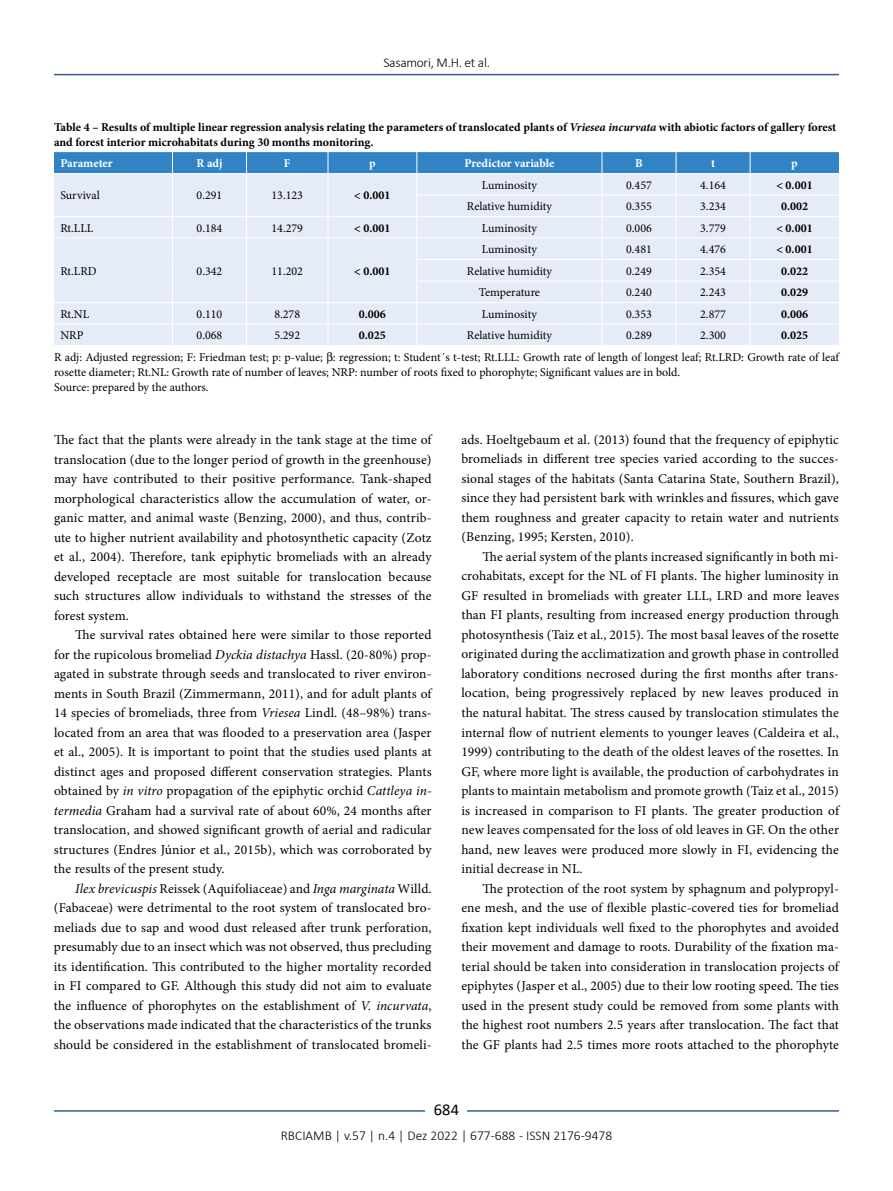
<style>
.page{position:relative;width:893px;height:1191px;background:#fff}
.page>*{position:absolute;margin:0;border:0;box-sizing:border-box;transform-origin:0 0}
.t1{font:16.5px "Calibri";color:#000}
.t2{font:13.5px/19.5px "Minion Pro";letter-spacing:.01em;color:#000;text-align:justify}
.t3{font:300 13.5px "Calibri";color:#000}
.t4{font:300 13.5px "Calibri";letter-spacing:-.02em;color:#000}
.t5{font:12px/14.7px "Minion Pro";color:#000}
.t6{font:700 12px/14.4px "Minion Pro";color:#000}
.t7{font:700 12px "Minion Pro";letter-spacing:-.005em;color:#fff}
.s1{font-style:italic}
</style>
<div class="page">
<hr style="left:54px;top:74px;width:785px;height:1px;background:#365f92">
<hr style="left:54px;top:1110px;width:785px;height:1px;background:#365f92">
<div style="left:426px;top:1096px;width:41px;height:26px;background:#fff"></div>
<svg style="left:54px;top:152px;width:785px;height:193px;background:#d3e0f2"></svg>
<p class="t4" style="left:383px;top:54px;width:108px">Sasamori, M.H. et al.</p>
<p class="t6" style="left:54px;top:120px;width:784px">Table 4 – Results of multiple linear regression analysis relating the parameters of translocated plants of <span class="s1">Vriesea incurvata</span> with abiotic factors of gallery forest and forest interior microhabitats during 30 months monitoring.</p>
<p class="t7" style="left:60px;top:155px;width:54px">Parameter</p>
<p class="t7" style="left:196px;top:155px;width:28px">R adj</p>
<p class="t7" style="left:284px;top:155px;width:8px">F</p>
<p class="t7" style="left:369px;top:155px;width:8px">p</p>
<p class="t7" style="left:464px;top:155px;width:92px">Predictor variable</p>
<p class="t7" style="left:635px;top:155px;width:9px">Β</p>
<p class="t7" style="left:711px;top:155px;width:6px">t</p>
<p class="t7" style="left:791px;top:155px;width:8px">p</p>
<p class="t5" style="left:60px;top:188px;width:41px">Survival</p>
<p class="t5" style="left:197px;top:188px;width:27px">0.291</p>
<p class="t5" style="left:271px;top:188px;width:33px">13.123</p>
<p class="t6" style="left:354px;top:188px;width:38px">&lt; 0.001</p>
<p class="t5" style="left:482px;top:178px;width:56px">Luminosity</p>
<p class="t5" style="left:626px;top:178px;width:27px">0.457</p>
<p class="t5" style="left:700px;top:178px;width:27px">4.164</p>
<p class="t6" style="left:776px;top:177px;width:38px">&lt; 0.001</p>
<p class="t5" style="left:467px;top:199px;width:86px">Relative humidity</p>
<p class="t5" style="left:626px;top:199px;width:27px">0.355</p>
<p class="t5" style="left:700px;top:199px;width:27px">3.234</p>
<p class="t6" style="left:781px;top:199px;width:29px">0.002</p>
<p class="t5" style="left:60px;top:220px;width:34px">Rt.LLL</p>
<p class="t5" style="left:197px;top:220px;width:27px">0.184</p>
<p class="t5" style="left:271px;top:220px;width:33px">14.279</p>
<p class="t6" style="left:354px;top:220px;width:38px">&lt; 0.001</p>
<p class="t5" style="left:482px;top:220px;width:56px">Luminosity</p>
<p class="t5" style="left:626px;top:220px;width:27px">0.006</p>
<p class="t5" style="left:700px;top:220px;width:27px">3.779</p>
<p class="t6" style="left:776px;top:220px;width:38px">&lt; 0.001</p>
<p class="t5" style="left:60px;top:263px;width:38px">Rt.LRD</p>
<p class="t5" style="left:197px;top:263px;width:27px">0.342</p>
<p class="t5" style="left:271px;top:263px;width:33px">11.202</p>
<p class="t6" style="left:354px;top:263px;width:38px">&lt; 0.001</p>
<p class="t5" style="left:482px;top:242px;width:56px">Luminosity</p>
<p class="t5" style="left:626px;top:242px;width:27px">0.481</p>
<p class="t5" style="left:700px;top:242px;width:27px">4.476</p>
<p class="t6" style="left:776px;top:242px;width:38px">&lt; 0.001</p>
<p class="t5" style="left:467px;top:263px;width:86px">Relative humidity</p>
<p class="t5" style="left:626px;top:263px;width:27px">0.249</p>
<p class="t5" style="left:700px;top:263px;width:27px">2.354</p>
<p class="t6" style="left:781px;top:263px;width:29px">0.022</p>
<p class="t5" style="left:479px;top:285px;width:63px">Temperature</p>
<p class="t5" style="left:626px;top:285px;width:27px">0.240</p>
<p class="t5" style="left:700px;top:285px;width:27px">2.243</p>
<p class="t6" style="left:781px;top:285px;width:29px">0.029</p>
<p class="t5" style="left:60px;top:306px;width:30px">Rt.NL</p>
<p class="t5" style="left:197px;top:306px;width:27px">0.110</p>
<p class="t5" style="left:274px;top:306px;width:27px">8.278</p>
<p class="t6" style="left:359px;top:306px;width:29px">0.006</p>
<p class="t5" style="left:482px;top:306px;width:56px">Luminosity</p>
<p class="t5" style="left:626px;top:306px;width:27px">0.353</p>
<p class="t5" style="left:700px;top:306px;width:27px">2.877</p>
<p class="t6" style="left:781px;top:306px;width:29px">0.006</p>
<p class="t5" style="left:60px;top:328px;width:25px">NRP</p>
<p class="t5" style="left:197px;top:328px;width:27px">0.068</p>
<p class="t5" style="left:274px;top:328px;width:27px">5.292</p>
<p class="t6" style="left:359px;top:328px;width:29px">0.025</p>
<p class="t5" style="left:467px;top:328px;width:86px">Relative humidity</p>
<p class="t5" style="left:626px;top:328px;width:27px">0.289</p>
<p class="t5" style="left:700px;top:328px;width:27px">2.300</p>
<p class="t6" style="left:781px;top:328px;width:29px">0.025</p>
<p class="t5" style="left:54px;top:350px;width:787px">R adj: Adjusted regression; F: Friedman test; p: p-value; : regression; t: Student´s t-test; Rt.LLL: Growth rate of length of longest leaf; Rt.LRD: Growth rate of leaf rosette diameter; Rt.NL: Growth rate of number of leaves; NRP: number of roots fixed to phorophyte; Significant values are in bold.<br>Source: prepared by the authors.</p>
<p class="t2" style="left:54px;top:430px;width:379px">The fact that the plants were already in the tank stage at the time of translocation (due to the longer period of growth in the greenhouse) may have contributed to their positive performance. Tank-shaped morphological characteristics allow the accumulation of water, or&shy;ganic matter, and animal waste (Benzing, 2000), and thus, contrib&shy;ute to higher nutrient availability and photosynthetic capacity (Zotz et al., 2004). Therefore, tank epiphytic bromeliads with an already developed receptacle are most suitable for translocation because such structures allow individuals to withstand the stresses of the forest system.</p>
<p class="t2" style="left:54px;top:625px;width:379px;text-indent:21px">The survival rates obtained here were similar to those reported for the rupicolous bromeliad <span class="s1">Dyckia distachya</span> Hassl. (20-80%) prop&shy;agated in substrate through seeds and translocated to river environ&shy;ments in South Brazil (Zimmermann, 2011), and for adult plants of 14 species of bromeliads, three from <span class="s1">Vriesea</span> Lindl. (48–98%) trans&shy;located from an area that was flooded to a preservation area (Jasper et al., 2005). It is important to point that the studies used plants at distinct ages and proposed different conservation strategies. Plants obtained by <span class="s1">in vitro</span> propagation of the epiphytic orchid <span class="s1">Cattleya in&shy;termedia</span> Graham had a survival rate of about 60%, 24 months after translocation, and showed significant growth of aerial and radicular structures (Endres Júnior et al., 2015b), which was corroborated by the results of the present study.</p>
<p class="t2" style="left:54px;top:878px;width:379px;text-indent:21px"><span class="s1">Ilex brevicuspis</span> Reissek (Aquifoliaceae) and <span class="s1">Inga marginata</span> Willd. (Fabaceae) were detrimental to the root system of translocated bro&shy;meliads due to sap and wood dust released after trunk perforation, presumably due to an insect which was not observed, thus precluding its identification. This contributed to the higher mortality recorded in FI compared to GF. Although this study did not aim to evaluate the influence of phorophytes on the establishment of <span class="s1">V. incurvata</span>, the observations made indicated that the characteristics of the trunks should be considered in the establishment of translocated bromeli-</p>
<p class="t2" style="left:461px;top:430px;width:379px">ads. Hoeltgebaum et al. (2013) found that the frequency of epiphytic bromeliads in different tree species varied according to the succes&shy;sional stages of the habitats (Santa Catarina State, Southern Brazil), since they had persistent bark with wrinkles and fissures, which gave them roughness and greater capacity to retain water and nutrients (Benzing, 1995; Kersten, 2010).</p>
<p class="t2" style="left:461px;top:547px;width:379px;text-indent:21px">The aerial system of the plants increased significantly in both mi&shy;crohabitats, except for the NL of FI plants. The higher luminosity in GF resulted in bromeliads with greater LLL, LRD and more leaves than FI plants, resulting from increased energy production through photosynthesis (Taiz et al., 2015). The most basal leaves of the rosette originated during the acclimatization and growth phase in controlled laboratory conditions necrosed during the first months after trans&shy;location, being progressively replaced by new leaves produced in the natural habitat. The stress caused by translocation stimulates the internal flow of nutrient elements to younger leaves (Caldeira et al., 1999) contributing to the death of the oldest leaves of the rosettes. In GF, where more light is available, the production of carbohydrates in plants to maintain metabolism and promote growth (Taiz et al., 2015) is increased in comparison to FI plants. The greater production of new leaves compensated for the loss of old leaves in GF. On the other hand, new leaves were produced more slowly in FI, evidencing the initial decrease in NL.</p>
<p class="t2" style="left:461px;top:878px;width:379px;text-indent:21px">The protection of the root system by sphagnum and polypropyl&shy;ene mesh, and the use of flexible plastic-covered ties for bromeliad fixation kept individuals well fixed to the phorophytes and avoided their movement and damage to roots. Durability of the fixation ma&shy;terial should be taken into consideration in translocation projects of epiphytes (Jasper et al., 2005) due to their low rooting speed. The ties used in the present study could be removed from some plants with the highest root numbers 2.5 years after translocation. The fact that the GF plants had 2.5 times more roots attached to the phorophyte</p>
<p class="t1" style="left:434px;top:1098px;width:27px">684</p>
<p class="t3" style="left:281px;top:1126px;width:333px">RBCIAMB | v.57 | n.4 | Dez 2022 | 677-688 - ISSN 2176-9478</p>
</div>
